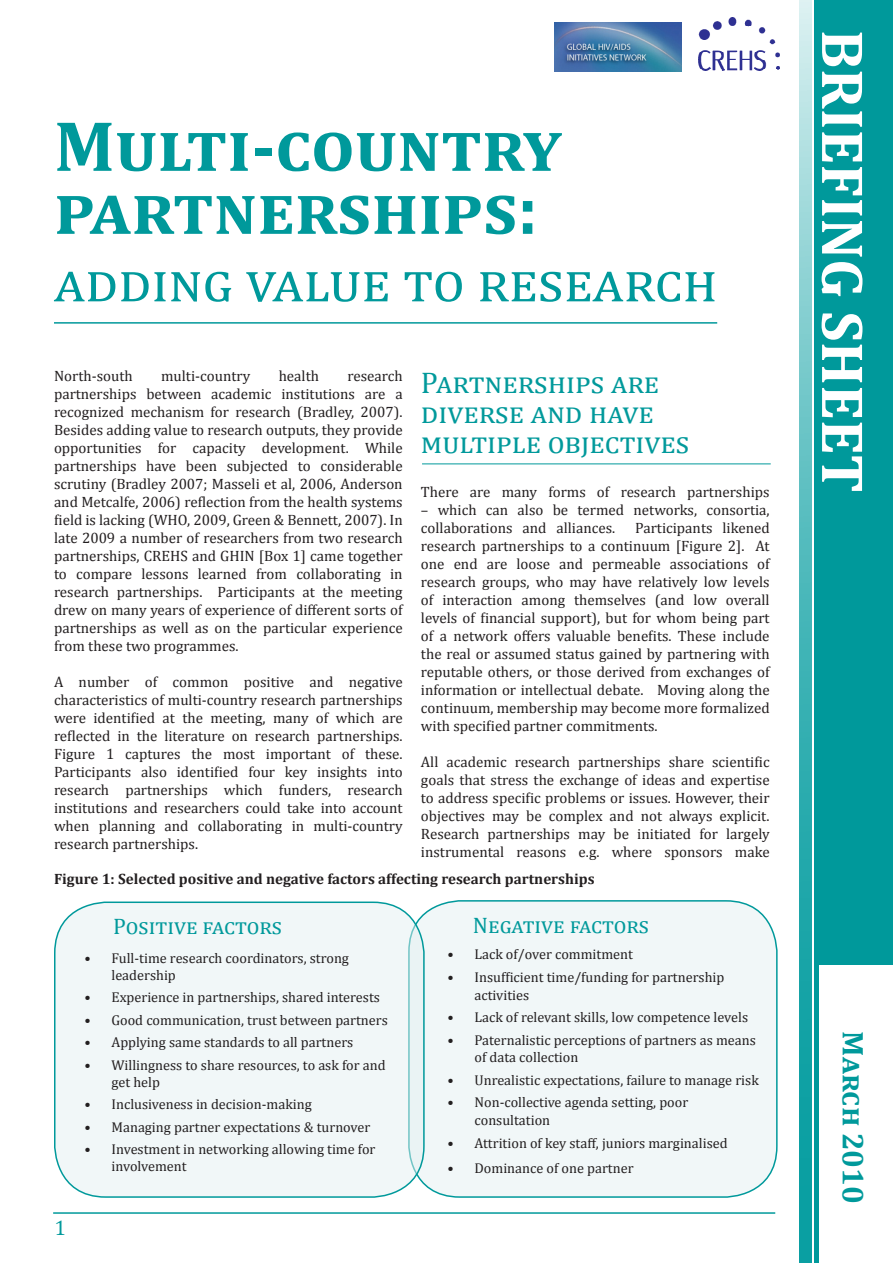
<style>
.page{position:relative;width:893px;height:1263px;background:#fff}
.page>*{position:absolute;margin:0;border:0;box-sizing:border-box;transform-origin:0 0}
.t1{font:700 72px "Cambria";color:#00999b}
.t2{font:700 60px "Cambria";color:#fff}
.t3{font:57px "Cambria";letter-spacing:.055em;color:#00999b}
.t4{font:30px/30px "Cambria";letter-spacing:.03em;color:#00999b}
.t5{font:30px "Cambria";letter-spacing:.055em;color:#00999b}
.t6{font:700 30px "Cambria";color:#00999b}
.t7{font:22.5px "Cambria";letter-spacing:.03em;color:#00999b}
.t8{font:21px "Cambria";color:#00999b}
.t9{font:15px/18px "Cambria";color:#231f20;text-align:justify}
.t10{font:700 15px "Cambria";color:#231f20}
.t11{font:14.25px/17.1px "Cambria";color:#231f20}
</style>
<div class="page">
<div style="left:815px;top:0;width:78px;height:1263px;background:#00999b"></div>
<div style="left:820px;top:965px;width:73px;height:298px;background:#fff"></div>
<svg style="left:799px;top:0;width:13px;height:1263px;background:#53bbbd"></svg>
<hr style="left:54px;top:322px;width:663px;height:2px;background:#00999b">
<hr style="left:53px;top:1212px;width:722px;height:2px;background:#00999b">
<div style="left:409px;top:901px;width:368px;height:296px;background:#f1f7f8;border-radius:51px"></div>
<div style="left:408px;top:900px;width:370px;height:298px;border:2px solid #00999b;border-radius:51px"></div>
<div style="left:55px;top:902px;width:369px;height:295px;background:#f1f7f8;border-radius:51px"></div>
<div style="left:54px;top:901px;width:371px;height:297px;border:2px solid #00999b;border-radius:51px"></div>
<hr style="left:422px;top:463px;width:349px;height:1px;background:#00999b">
<img style="left:698px;top:17px;width:81px;height:53px">
<img style="left:554px;top:23px;width:128px;height:48px">
<p class="t1" style="left:54px;top:102px;width:508px">Multi-country</p>
<p class="t1" style="left:54px;top:165px;width:485px">partnerships:</p>
<p class="t3" style="left:54px;top:248px;width:665px">adding value to research</p>
<p class="t9" style="left:54px;top:366px;width:350px;text-indent:293px">research partnerships between academic institutions are a recognized mechanism for research (Bradley, 2007).<br>Besides adding value to research outputs, they provide opportunities for capacity development. While partnerships have been subjected to considerable scrutiny (Bradley 2007; Masseli et al, 2006, Anderson and Metcalfe, 2006) reflection from the health systems field is lacking (WHO, 2009, Green &amp; Bennett, 2007). In late 2009 a number of researchers from two research partnerships, CREHS and GHIN [Box 1] came together to compare lessons learned from collaborating in research partnerships. Participants at the meeting drew on many years of experience of different sorts of partnerships as well as on the particular experience from these two programmes.</p>
<p class="t9" style="left:54px;top:672px;width:350px">A number of common positive and negative characteristics of multi-country research partnerships were identified at the meeting, many of which are reflected in the literature on research partnerships.<br>Figure 1 captures the most important of these.<br>Participants also identified four key insights into research partnerships which funders, research institutions and researchers could take into account when planning and collaborating in multi-country research partnerships.</p>
<p class="t9" style="left:54px;top:366px;width:80px">North-south</p>
<p class="t9" style="left:161px;top:366px;width:91px">multi-country</p>
<p class="t9" style="left:279px;top:366px;width:42px">health</p>
<p class="t5" style="left:421px;top:365px;width:240px">partnerships are</p>
<p class="t4" style="left:421px;top:398px;width:270px">diverse and have multiple objectives</p>
<p class="t9" style="left:421px;top:483px;width:350px">There are many forms of research partnerships</p>
<p class="t9" style="left:421px;top:501px;width:350px">– which can also be termed networks, consortia, collaborations and alliances.</p>
<p class="t9" style="left:421px;top:519px;width:350px;text-indent:214px">Participants likened research partnerships to a continuum [Figure 2]. At one end are loose and permeable associations of research groups, who may have relatively low levels of interaction among themselves (and low overall levels of financial support), but for whom being part of a network offers valuable benefits. These include the real or assumed status gained by partnering with reputable others, or those derived from exchanges of information or intellectual debate. Moving along the continuum, membership may become more formalized with specified partner commitments.</p>
<p class="t9" style="left:421px;top:753px;width:350px">All academic research partnerships share scientific goals that stress the exchange of ideas and expertise to address specific problems or issues. However, their objectives may be complex and not always explicit.<br>Research partnerships may be initiated for largely instrumental reasons e.g. where sponsors make</p>
<p class="t10" style="left:54px;top:870px;width:542px">Figure 1: Selected positive and negative factors affecting research partnerships</p>
<p class="t7" style="left:113px;top:913px;width:170px">Positive factors</p>
<p class="t7" style="left:473px;top:912px;width:178px">Negative factors</p>
<p class="t8" style="left:55px;top:1215px;width:13px">1</p>
<p class="t11" style="left:111px;top:949px;width:239px;text-indent:-27px">• Full-time research coordinators, strong leadership</p>
<p class="t11" style="left:84px;top:989px;width:297px">• Experience in partnerships, shared interests</p>
<p class="t11" style="left:84px;top:1011px;width:305px">• Good communication, trust between partners</p>
<p class="t11" style="left:84px;top:1034px;width:270px">• Applying same standards to all partners</p>
<p class="t11" style="left:111px;top:1056px;width:276px;text-indent:-27px">• Willingness to share resources, to ask for and get help</p>
<p class="t11" style="left:84px;top:1096px;width:229px">• Inclusiveness in decision-making</p>
<p class="t11" style="left:84px;top:1118px;width:287px">• Managing partner expectations &amp; turnover</p>
<p class="t11" style="left:111px;top:1141px;width:266px;text-indent:-27px">• Investment in networking allowing time for involvement</p>
<p class="t11" style="left:447px;top:946px;width:187px">• Lack of/over commitment</p>
<p class="t11" style="left:474px;top:968px;width:251px;line-height:18px;text-indent:-27px">• Insufficient time/funding for partnership activities</p>
<p class="t11" style="left:447px;top:1009px;width:302px">• Lack of relevant skills, low competence levels</p>
<p class="t11" style="left:474px;top:1031px;width:283px;text-indent:-27px">• Paternalistic perceptions of partners as means of data collection</p>
<p class="t11" style="left:447px;top:1071px;width:313px">• Unrealistic expectations, failure to manage risk</p>
<p class="t11" style="left:474px;top:1093px;width:215px;line-height:18px;text-indent:-27px">• Non-collective agenda setting, poor consultation</p>
<p class="t11" style="left:447px;top:1134px;width:282px">• Attrition of key staff, juniors marginalised</p>
<p class="t11" style="left:447px;top:1159px;width:188px">• Dominance of one partner</p>
<p class="t2" style="left:879px;top:30px;width:465px;rotate:90deg">BRIEFING SHEET</p>
<p class="t6" style="left:871px;top:1031px;width:174px;rotate:90deg">March 2010</p>
</div>
